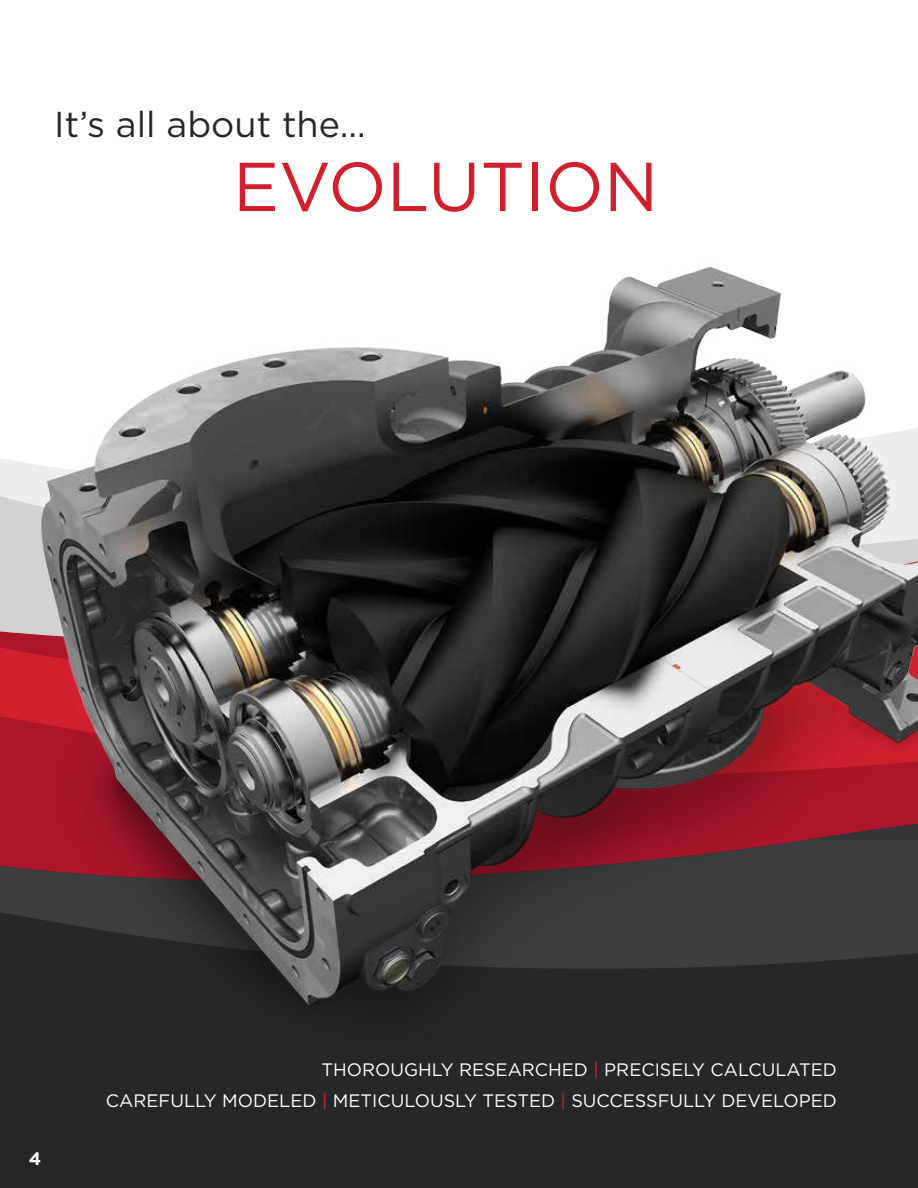
<style>
.page{position:relative;width:918px;height:1188px;background:#fff}
.page>*{position:absolute;margin:0;border:0;box-sizing:border-box;transform-origin:0 0}
.t1{font:69px "Gotham";color:#d0202e}
.t2{font:36px "Gotham";color:#262729}
.t3{font:18px/30.8px "Gotham";color:#fff;text-align:right}
.t4{font:700 18px "Gotham";color:#fff}
.s1{color:#d0202e}
</style>
<div class="page">
<div style="left:0;top:750px;width:918px;height:438px;background:#262729"></div>
<img style="left:0;top:266px;width:918px;height:741px">
<h2 class="t2" style="left:54px;top:108px;width:313px">It’s all about the…</h2>
<h1 class="t1" style="left:233px;top:156px;width:427px">EVOLUTION</h1>
<p class="t4" style="left:29px;top:1151px;width:14px">4</p>
<p class="t3" style="left:106px;top:1055px;width:733px">THOROUGHLY RESEARCHED <span class="s1">|</span> PRECISELY CALCULATED<br>CAREFULLY MODELED <span class="s1">|</span> METICULOUSLY TESTED <span class="s1">|</span> SUCCESSFULLY DEVELOPED</p>
</div>
